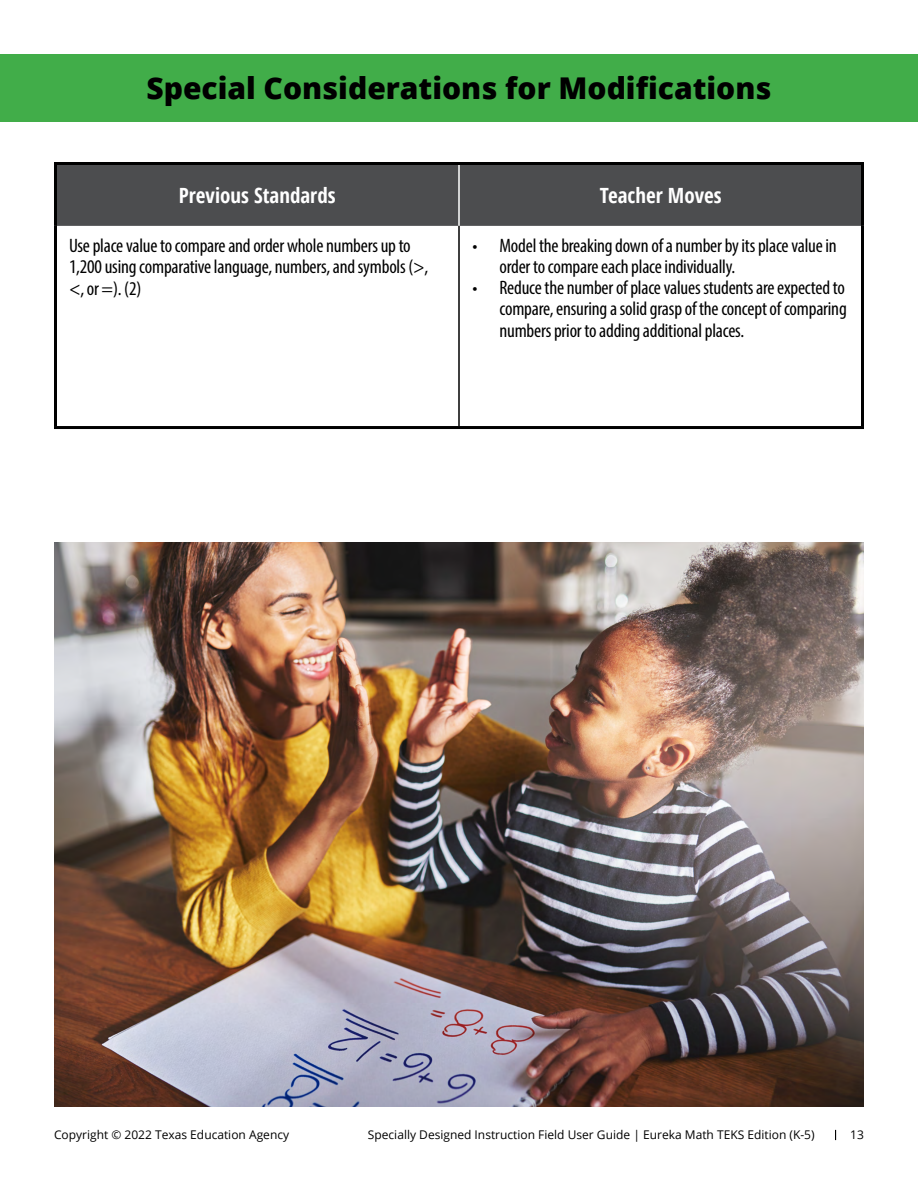
<style>
.page{position:relative;width:918px;height:1188px;background:#fff}
.page>*{position:absolute;margin:0;border:0;box-sizing:border-box;transform-origin:0 0}
.MAIN_HEADERS_-_TOC{font:800 30px "Open Sans";color:#000}
.t1{font:700 21px "Open Sans Condensed";color:#fff}
.t2{font:condensed 19.5px/21px "Myriad Pro";letter-spacing:-.01em;color:#000}
.t3{font:12px "Open Sans";color:#000}
</style>
<div class="page">
<div style="left:0;top:54px;width:918px;height:68px;background:#41ad49"></div>
<div style="left:57px;top:165px;width:804px;height:61px;background:#4c4d4f"></div>
<hr style="left:54px;top:162px;width:405px;height:3px;background:#000">
<hr style="left:54px;top:165px;width:3px;height:61px;background:#000">
<hr style="left:459px;top:162px;width:405px;height:3px;background:#000">
<hr style="left:54px;top:226px;width:3px;height:200px;background:#000">
<hr style="left:861px;top:165px;width:3px;height:61px;background:#000">
<hr style="left:861px;top:226px;width:3px;height:200px;background:#000">
<hr style="left:458px;top:165px;width:2px;height:61px;background:#fff">
<hr style="left:458px;top:226px;width:2px;height:200px;background:#000">
<hr style="left:54px;top:426px;width:405px;height:3px;background:#000">
<hr style="left:459px;top:426px;width:405px;height:3px;background:#000">
<img style="left:54px;top:542px;width:810px;height:565px">
<p class="MAIN_HEADERS_-_TOC" style="left:146px;top:66px;width:627px">Special Considerations for Modifications</p>
<p class="t1" style="left:179px;top:180px;width:158px">Previous Standards</p>
<p class="t1" style="left:600px;top:180px;width:123px">Teacher Moves</p>
<p class="t2" style="left:69px;top:235px;width:361px">Use place value to compare and order whole numbers up to<br>1,200 using comparative language, numbers, and symbols (&gt;, &lt;, or =). (2)</p>
<p class="t2" style="left:500px;top:235px;width:339px;text-indent:-27px">• Model the breaking down of a number by its place value in order to compare each place individually.</p>
<p class="t2" style="left:500px;top:277px;width:349px;text-align:justify;text-indent:-27px">• Reduce the number of place values students are expected to compare, ensuring a solid grasp of the concept of comparing numbers prior to adding additional places.</p>
<p class="t3" style="left:54px;top:1126px;width:237px">Copyright © 2022 Texas Education Agency</p>
<p class="t3" style="left:368px;top:1126px;width:448px">Specially Designed Instruction Field User Guide | Eureka Math TEKS Edition (K-5)</p>
<p class="t3" style="left:850px;top:1126px;width:15px">13</p>
</div>
